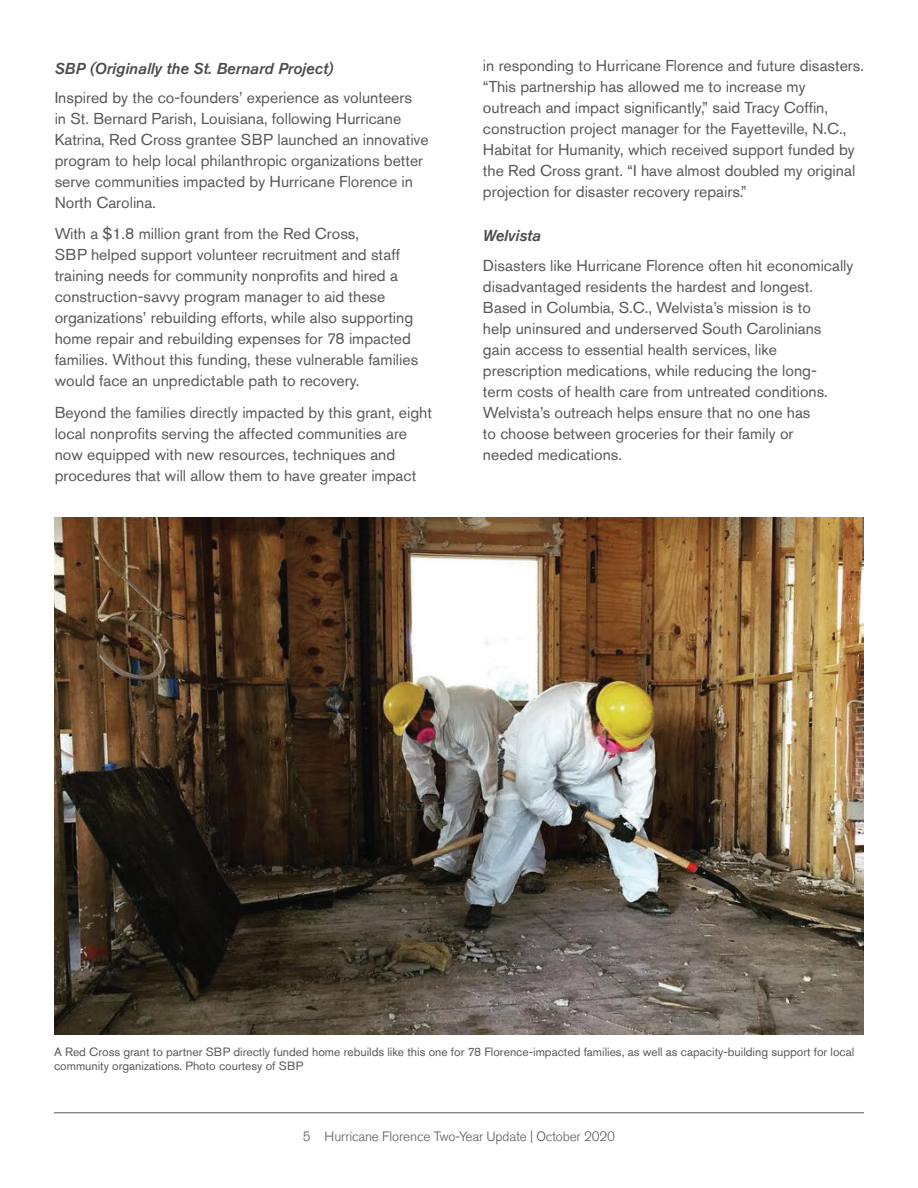
<style>
.page{position:relative;width:918px;height:1188px;background:#fff}
.page>*{position:absolute;margin:0;border:0;box-sizing:border-box;transform-origin:0 0}
.t1{font:15.75px/21px "Akzidenz Grotesk Std";color:#57585a}
.t2{font:italic 500 15.75px "Akzidenz Grotesk Std";color:#4b4c4d}
.t3{font:300 13.5px "Akzidenz Grotesk Std";letter-spacing:-.01em;color:#57585a}
.t4{font:12px/14.4px "Akzidenz Grotesk Std";color:#57585a}
</style>
<div class="page">
<hr style="left:54px;top:1113px;width:810px;height:1px;background:#57585a">
<img style="left:54px;top:518px;width:810px;height:517px">
<p class="t2" style="left:55px;top:59px;width:280px">SBP (Originally the St. Bernard Project)</p>
<p class="t1" style="left:55px;top:87px;width:376px">Inspired by the co-founders’ experience as volunteers<br>in St. Bernard Parish, Louisiana, following Hurricane Katrina, Red Cross grantee SBP launched an innovative program to help local philanthropic organizations better serve communities impacted by Hurricane Florence in North Carolina.</p>
<p class="t1" style="left:55px;top:223px;width:365px">With a $1.8 million grant from the Red Cross,<br>SBP helped support volunteer recruitment and staff training needs for community nonprofits and hired a construction-savvy program manager to aid these organizations’ rebuilding efforts, while also supporting home repair and rebuilding expenses for 78 impacted families. Without this funding, these vulnerable families would face an unpredictable path to recovery.</p>
<p class="t1" style="left:55px;top:402px;width:379px">Beyond the families directly impacted by this grant, eight local nonprofits serving the affected communities are now equipped with new resources, techniques and procedures that will allow them to have greater impact</p>
<p class="t1" style="left:483px;top:55px;width:383px">in responding to Hurricane Florence and future disasters. “This partnership has allowed me to increase my outreach and impact significantly,” said Tracy Coffin, construction project manager for the Fayetteville, N.C., Habitat for Humanity, which received support funded by the Red Cross grant. “I have almost doubled my original projection for disaster recovery repairs.”</p>
<p class="t2" style="left:483px;top:226px;width:60px">Welvista</p>
<p class="t1" style="left:483px;top:255px;width:372px">Disasters like Hurricane Florence often hit economically disadvantaged residents the hardest and longest.<br>Based in Columbia, S.C., Welvista’s mission is to<br>help uninsured and underserved South Carolinians gain access to essential health services, like prescription medications, while reducing the long-<br>term costs of health care from untreated conditions.<br>Welvista’s outreach helps ensure that no one has<br>to choose between groceries for their family or<br>needed medications.</p>
<p class="t4" style="left:54px;top:1044px;width:802px">A Red Cross grant to partner SBP directly funded home rebuilds like this one for 78 Florence-impacted families, as well as capacity-building support for local community organizations. Photo courtesy of SBP</p>
<p class="t3" style="left:303px;top:1128px;width:314px">5 Hurricane Florence Two-Year Update | October 2020</p>
</div>
